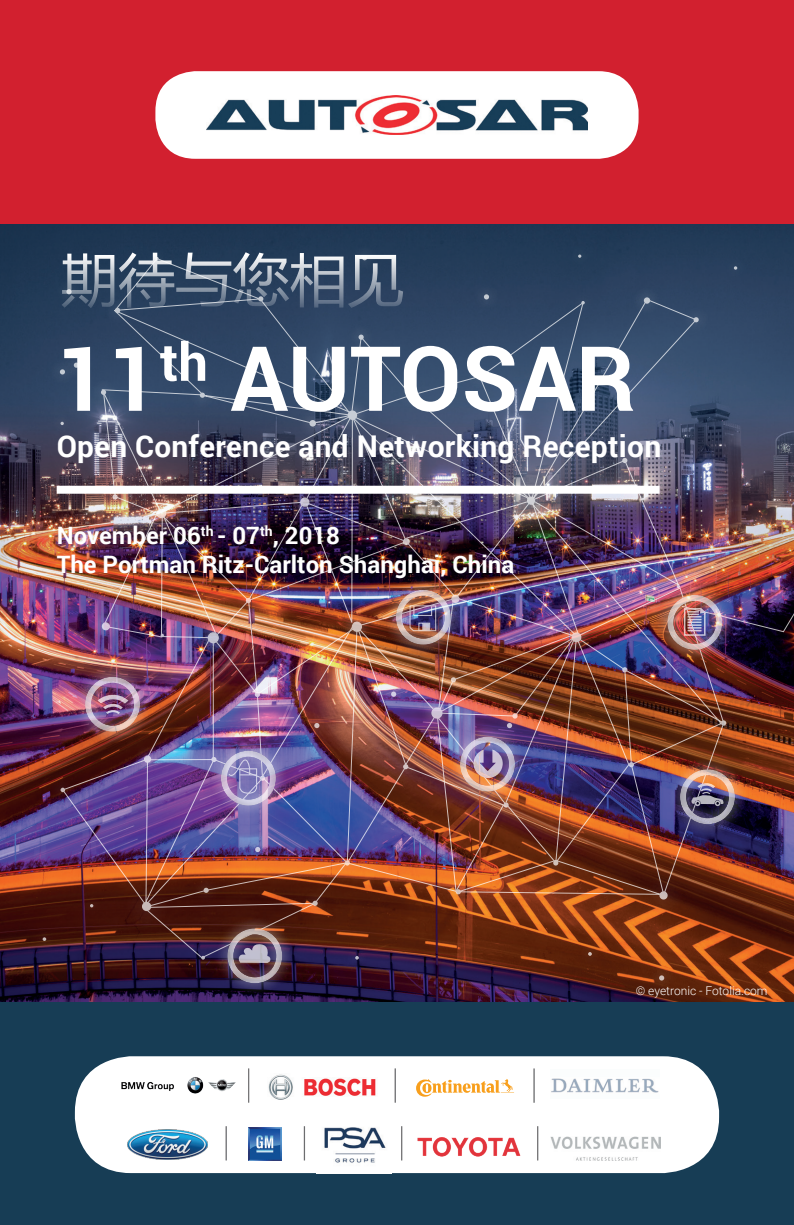
<style>
.page{position:relative;width:794px;height:1225px;background:#fff}
.page>*{position:absolute;margin:0;border:0;box-sizing:border-box;transform-origin:0 0}
.t1{font:700 90px "Roboto";color:#fff}
.t2{font:57.2px "Microsoft Ya Hei UI";color:#fff}
.t3{font:700 30px "Roboto";letter-spacing:.01em;color:#fff}
.t4{font:700 24px/28.8px "Roboto";color:#fff}
.t5{font:300 12px "Roboto";color:#fff}
</style>
<div class="page">
<img style="left:0;top:223px;width:794px;height:779px">
<div style="left:0;top:0;width:794px;height:223px;background:#d2202f"></div>
<div style="left:0;top:1002px;width:794px;height:223px;background:#173d55"></div>
<div style="left:75px;top:1056px;width:644px;height:117px;background:#fff;border-radius:56px"></div>
<img style="left:121px;top:1077px;width:115px;height:17px">
<hr style="left:248px;top:1068px;width:1px;height:34px;background:#231f20">
<hr style="left:395px;top:1068px;width:1px;height:34px;background:#808285">
<hr style="left:394px;top:1068px;width:1px;height:34px;background:#231f20">
<img style="left:268px;top:1074px;width:108px;height:25px">
<svg style="left:416px;top:1079px;width:98px;height:17px"></svg>
<hr style="left:534px;top:1068px;width:1px;height:34px;background:#808285">
<hr style="left:533px;top:1068px;width:1px;height:34px;background:#231f20">
<img style="left:551px;top:1078px;width:108px;height:15px">
<hr style="left:226px;top:1126px;width:1px;height:34px;background:#231f20">
<hr style="left:401px;top:1126px;width:1px;height:34px;background:#231f20">
<hr style="left:537px;top:1126px;width:1px;height:34px;background:#231f20">
<hr style="left:304px;top:1126px;width:1px;height:34px;background:#231f20">
<img style="left:127px;top:1129px;width:80px;height:30px">
<img style="left:249px;top:1127px;width:32px;height:33px">
<img style="left:324px;top:1127px;width:62px;height:36px">
<img style="left:417px;top:1137px;width:104px;height:19px">
<img style="left:550px;top:1136px;width:110px;height:24px">
<div style="left:57px;top:486px;width:602px;height:8px;background:#fff"></div>
<div style="left:155px;top:71px;width:483px;height:88px;background:#fff;border-radius:40px"></div>
<img style="left:206px;top:95px;width:381px;height:39px">
<div style="left:647px;top:963px;width:29px;height:29px;background:#fff;opacity:.75"></div>
<svg style="left:659px;top:975px;width:5px;height:5px"></svg>
<div style="left:576px;top:940px;width:27px;height:27px;background:#fff;opacity:.75"></div>
<svg style="left:588px;top:952px;width:4px;height:4px"></svg>
<div style="left:103px;top:296px;width:29px;height:29px;background:#273f5c"></div>
<div style="left:681px;top:305px;width:29px;height:29px;background:#344b6b"></div>
<div style="left:640px;top:872px;width:47px;height:47px;background:#fff;opacity:.75"></div>
<div style="left:659px;top:891px;width:8px;height:8px;background:#cebeb9;border-radius:50%"></div>
<div style="left:48px;top:357px;width:29px;height:29px;background:#2f4665"></div>
<div style="left:55px;top:277px;width:28px;height:29px;background:#243d59"></div>
<svg style="left:66px;top:289px;width:6px;height:5px"></svg>
<div style="left:632px;top:285px;width:30px;height:31px;background:#2e4564"></div>
<div style="left:644px;top:297px;width:6px;height:7px;background:#c3c9d2;border-radius:50%"></div>
<div style="left:472px;top:282px;width:29px;height:29px;background:#2c4260"></div>
<svg style="left:484px;top:294px;width:5px;height:5px"></svg>
<div style="left:143px;top:245px;width:28px;height:27px;background:#203955"></div>
<div style="left:722px;top:254px;width:27px;height:28px;background:#29405e"></div>
<svg style="left:734px;top:266px;width:3px;height:4px"></svg>
<div style="left:89px;top:378px;width:29px;height:29px;background:#344c6c"></div>
<div style="left:62px;top:351px;width:29px;height:28px;background:#324867"></div>
<svg style="left:74px;top:362px;width:5px;height:6px"></svg>
<div style="left:569px;top:289px;width:28px;height:27px;background:#2b4160"></div>
<div style="left:49px;top:410px;width:26px;height:26px;background:#3a4663"></div>
<svg style="left:60px;top:422px;width:4px;height:3px"></svg>
<div style="left:343px;top:944px;width:28px;height:27px;background:#fff;opacity:.75"></div>
<div style="left:31px;top:925px;width:27px;height:28px;background:#fff;opacity:.75"></div>
<svg style="left:43px;top:937px;width:3px;height:4px"></svg>
<div style="left:350px;top:243px;width:29px;height:29px;background:#233c59"></div>
<svg style="left:362px;top:255px;width:5px;height:3px"></svg>
<div style="left:49px;top:776px;width:28px;height:28px;background:#fff;opacity:.75"></div>
<div style="left:189px;top:944px;width:28px;height:27px;background:#fff;opacity:.75"></div>
<div style="left:709px;top:708px;width:29px;height:29px;background:#fff;opacity:.75"></div>
<div style="left:566px;top:243px;width:27px;height:26px;background:#233c58"></div>
<div style="left:114px;top:258px;width:298px;height:50px;background:#263e5c"></div>
<svg style="left:485px;top:299px;width:212px;height:114px;background:#3b5171"></svg>
<img style="left:62px;top:625px;width:295px;height:333px">
<img style="left:558px;top:765px;width:105px;height:131px">
<img style="left:558px;top:413px;width:166px;height:352px">
<div style="left:120px;top:880px;width:53px;height:52px;background:#fff;opacity:.75"></div>
<svg style="left:142px;top:901px;width:9px;height:10px"></svg>
<div style="left:654px;top:582px;width:80px;height:80px;background:#fff;opacity:.75"></div>
<div style="left:665px;top:592px;width:60px;height:58px;background:#231f20;opacity:.5"></div>
<img style="left:676px;top:547px;width:118px;height:89px">
<div style="left:72px;top:664px;width:80px;height:80px;background:#fff;opacity:.75"></div>
<div style="left:83px;top:674px;width:60px;height:58px;background:#231f20;opacity:.5"></div>
<div style="left:215px;top:915px;width:80px;height:80px;background:#fff;opacity:.75"></div>
<div style="left:225px;top:925px;width:60px;height:58px;background:#231f20;opacity:.5"></div>
<svg style="left:238px;top:943px;width:33px;height:20px"></svg>
<div style="left:667px;top:756px;width:80px;height:80px;background:#fff;opacity:.75"></div>
<div style="left:678px;top:766px;width:60px;height:58px;background:#231f20;opacity:.5"></div>
<img style="left:663px;top:720px;width:63px;height:176px">
<img style="left:90px;top:308px;width:468px;height:599px">
<svg style="left:423px;top:622px;width:7px;height:9px"></svg>
<h2 class="t2" style="left:61px;top:241px;width:344px">期待与您相见</h2>
<h1 class="t1" style="left:57px;top:315px;width:580px">11<sup>th</sup> AUTOSAR</h1>
<p class="t3" style="left:57px;top:425px;width:606px">Open Conference and Networking Reception</p>
<p class="t4" style="left:57px;top:520px;width:459px">November 06<sup>th</sup> - 07<sup>th</sup>, 2018<br>The Portman Ritz-Carlton Shanghai, China</p>
<p class="t5" style="left:635px;top:982px;width:133px">© eyetronic - Fotolia.com</p>
</div>
